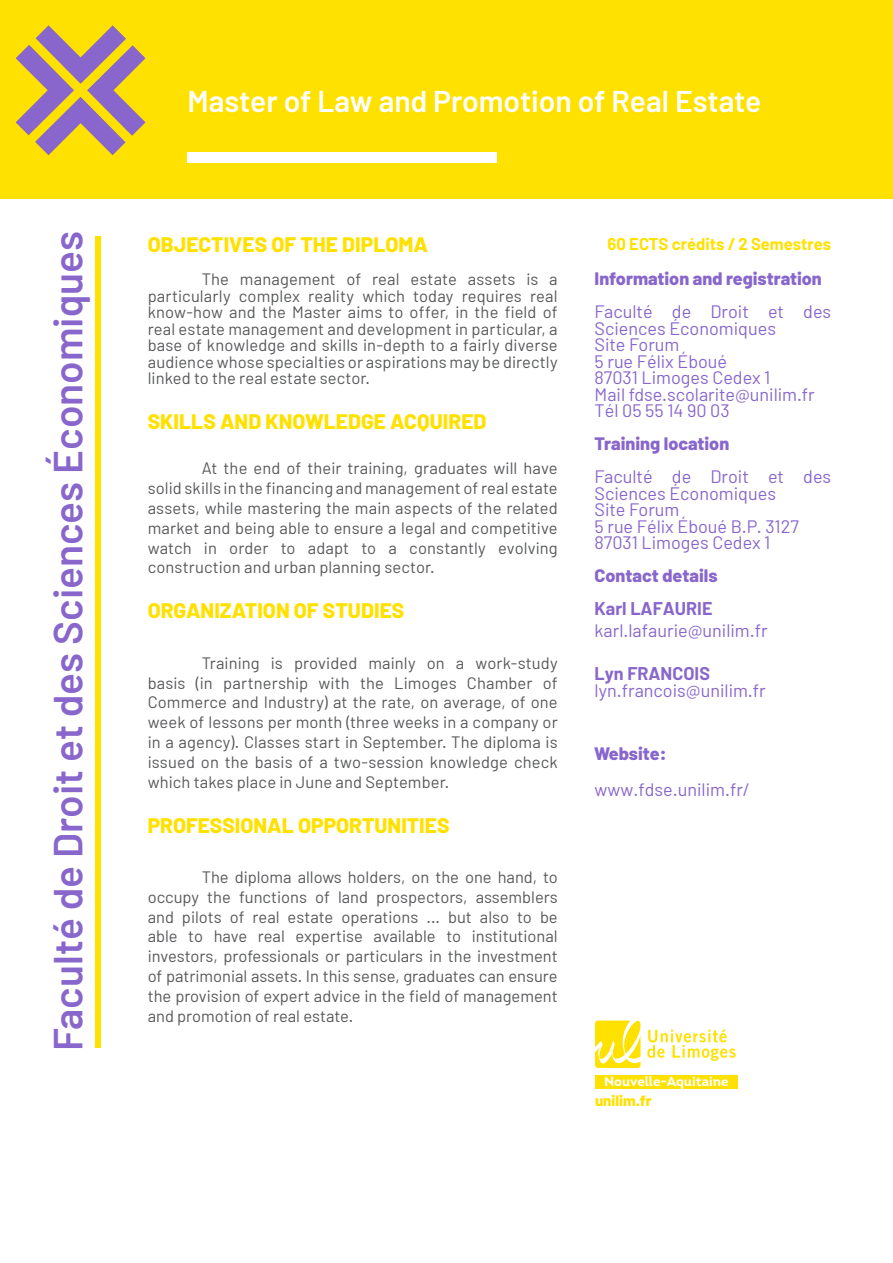
<style>
.page{position:relative;width:893px;height:1263px;background:#fff}
.page>*{position:absolute;margin:0;border:0;box-sizing:border-box;transform-origin:0 0}
.t1{font:600 40.5px "Barlow";color:#86c}
.t2{font:600 30px "Barlow";color:#fff}
.t3{font:800 21px "Barlow";color:#ffe100}
.t4{font:18px/16.5px "Barlow";color:#86c}
.t5{font:800 18px/33px "Barlow";color:#86c}
.t6{font:700 16.65px "Barlow";color:#ffe100}
.t7{font:16.5px/19.8px "Barlow";letter-spacing:.005em;color:#57585a;text-align:justify}
.t8{font:800 15px "Barlow";color:#ffe100}
.t9{font:700 13.5px "Intro";color:#fff}
.s1{font-weight:400}
.s2{font-weight:800}
.s3{font-weight:700}
</style>
<div class="page">
<div style="left:0;top:0;width:893px;height:199px;background:#ffe100"></div>
<svg style="left:16px;top:25px;width:130px;height:130px"></svg>
<div style="left:188px;top:153px;width:309px;height:10px;background:#fff"></div>
<div style="left:95px;top:236px;width:5px;height:812px;background:#ffe100"></div>
<div style="left:595px;top:1075px;width:143px;height:13px;background:#ffe100"></div>
<svg style="left:595px;top:1020px;width:141px;height:48px"></svg>
<p class="t1" style="left:43px;top:1051px;width:821px;rotate:-90deg">Faculté de Droit et des Sciences Économiques</p>
<p class="t2" style="left:188px;top:82px;width:575px">Master of Law and Promotion of Real Estate</p>
<p class="t3" style="left:148px;top:232px;width:282px">OBJECTIVES OF THE DIPLOMA</p>
<p class="t7" style="left:148px;top:271px;width:412px;line-height:16.5px;text-indent:54px">The management of real estate assets is a particularly complex reality which today requires real know-how and the Master aims to offer, in the field of real estate management and development in particular, a base of knowledge and skills in-depth to a fairly diverse audience whose specialties or aspirations may be directly linked to the real estate sector.</p>
<p class="t3" style="left:148px;top:409px;width:340px">SKILLS AND KNOWLEDGE ACQUIRED</p>
<p class="t7" style="left:148px;top:458px;width:412px;text-indent:54px">At the end of their training, graduates will have solid skills in the financing and management of real estate assets, while mastering the main aspects of the related market and being able to ensure a legal and competitive watch in order to adapt to a constantly evolving construction and urban planning sector.</p>
<p class="t3" style="left:148px;top:598px;width:258px">ORGANIZATION OF STUDIES</p>
<p class="t7" style="left:148px;top:652px;width:412px;text-indent:54px">Training is provided mainly on a work-study basis (in partnership with the Limoges Chamber of Commerce and Industry) at the rate, on average, of one week of lessons per month (three weeks in a company or in a agency). Classes start in September. The diploma is issued on the basis of a two-session knowledge check which takes place in June and September.</p>
<p class="t3" style="left:148px;top:812px;width:303px">PROFESSIONAL OPPORTUNITIES</p>
<p class="t7" style="left:148px;top:867px;width:412px;text-indent:54px">The diploma allows holders, on the one hand, to occupy the functions of land prospectors, assemblers and pilots of real estate operations ... but also to be able to have real expertise available to institutional investors, professionals or particulars in the investment of patrimonial assets. In this sense, graduates can ensure the provision of expert advice in the field of management and promotion of real estate.</p>
<p class="t6" style="left:608px;top:234px;width:225px">60 ECTS crédits / 2 Semestres</p>
<p class="t5" style="left:595px;top:262px;width:238px">Information and registration<br><span class="s1">Faculté de Droit et des</span></p>
<p class="t4" style="left:595px;top:320px;width:222px">Sciences Économiques<br>Site Forum<br>5 rue Félix Éboué<br>87031 Limoges Cedex 1<br>Mail fdse.scolarite@unilim.fr<br>Tél 05 55 14 90 03</p>
<p class="t4" style="left:595px;top:427px;width:238px;line-height:33px"><span class="s2">Training location<br></span>Faculté de Droit et des</p>
<p class="t4" style="left:595px;top:485px;width:206px">Sciences Économiques<br>Site Forum<br>5 rue Félix Éboué B.P. 3127<br>87031 Limoges Cedex 1</p>
<p class="t5" style="left:595px;top:559px;width:125px">Contact details<br><span class="s3">Karl LAFAURIE</span></p>
<p class="t4" style="left:595px;top:622px;width:175px">karl.lafaurie@unilim.fr</p>
<p class="t4" style="left:595px;top:665px;width:173px"><span class="s3">Lyn FRANCOIS </span>lyn.francois@unilim.fr</p>
<p class="t4" style="left:595px;top:734px;width:156px;line-height:36.6px"><span class="s2">Website: </span>www.fdse.unilim.fr/</p>
<p class="t9" style="left:604px;top:1072px;width:126px">Nouvelle-Aquitaine</p>
<p class="t8" style="left:595px;top:1091px;width:58px">unilim.fr</p>
</div>
